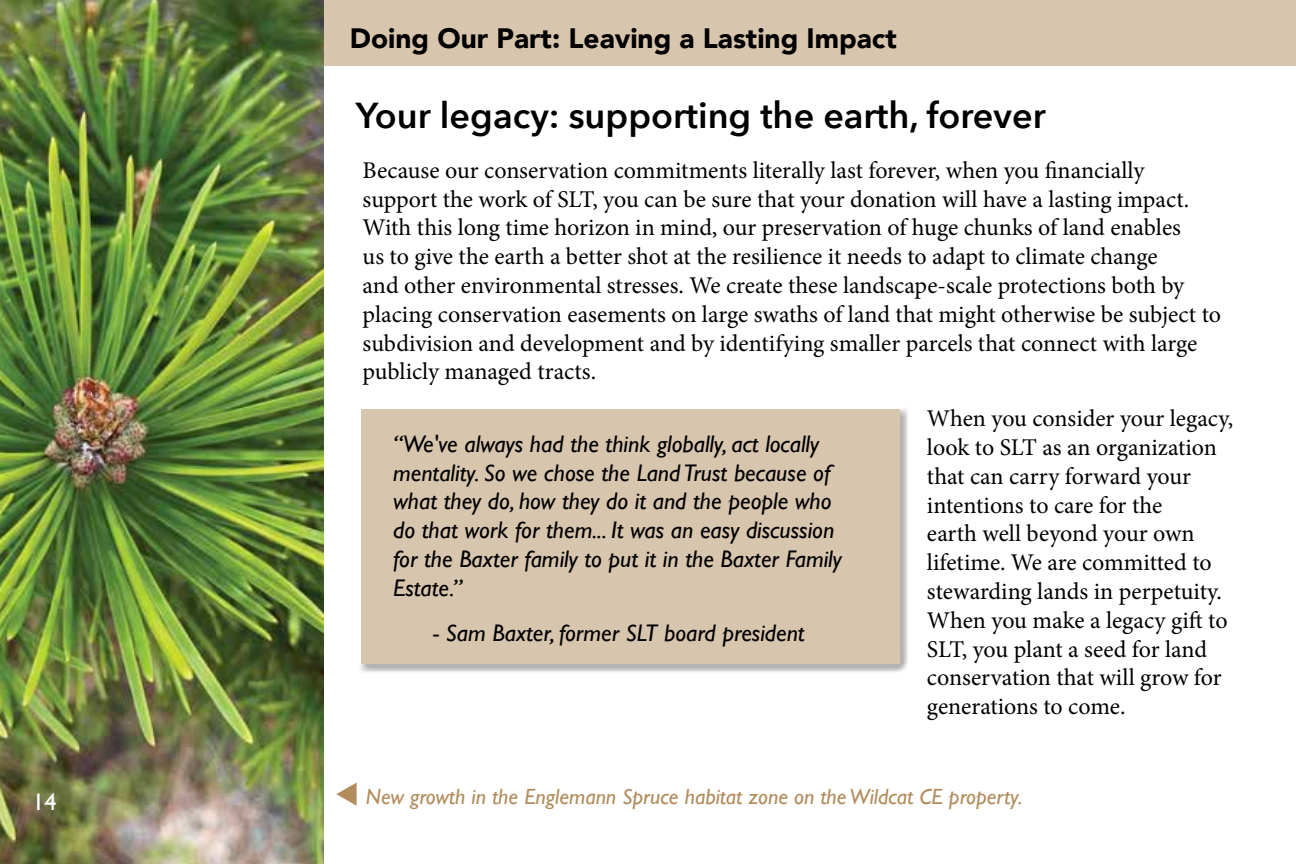
<style>
.page{position:relative;width:1296px;height:864px;background:#fff}
.page>*{position:absolute;margin:0;border:0;box-sizing:border-box;transform-origin:0 0}
.t1{font:600 36px "Avenir Next";color:#000}
.t2{font:900 28px "Avenir";color:#000}
.t3{font:24px/28.8px "Minion Pro";letter-spacing:-.005em;color:#000}
.t4{font:italic 24px/28.8px "Gill Sans";color:#000}
.t5{font:24px "Gill Sans";color:#fff}
.t6{font:italic 22px "Gill Sans";color:#b28c5c}
.t7{font:20px "Minion Pro";color:#fff}
.s1{font-weight:700;font-size:28px}
</style>
<div class="page">
<div style="left:231px;top:0;width:1065px;height:66px;background:#d8c5ad"></div>
<img style="left:0;top:0;width:323px;height:864px">
<div style="left:354px;top:402px;width:555px;height:271px;background:#000;opacity:.6"></div>
<div style="left:361px;top:409px;width:539px;height:255px;background:#d8c5ad"></div>
<p class="t5" style="left:32px;top:788px;width:56px">14<span class="s1">14</span></p>
<p class="t7" style="left:33px;top:800px;width:21px">14</p>
<p class="t2" style="left:350px;top:14px;width:548px">Doing Our Part: Leaving a Lasting Impact</p>
<h1 class="t1" style="left:356px;top:85px;width:691px">Your legacy: supporting the earth, forever</h1>
<p class="t3" style="left:363px;top:156px;width:860px">Because our conservation commitments literally last forever, when you financially support the work of SLT, you can be sure that your donation will have a lasting impact.<br>With this long time horizon in mind, our preservation of huge chunks of land enables<br>us to give the earth a better shot at the resilience it needs to adapt to climate change<br>and other environmental stresses. We create these landscape-scale protections both by placing conservation easements on large swaths of land that might otherwise be subject to subdivision and development and by identifying smaller parcels that connect with large publicly managed tracts.</p>
<p class="t3" style="left:927px;top:404px;width:308px">When you consider your legacy, look to SLT as an organization that can carry forward your intentions to care for the<br>earth well beyond your own lifetime. We are committed to stewarding lands in perpetuity.<br>When you make a legacy gift to<br>SLT, you plant a seed for land conservation that will grow for generations to come.</p>
<p class="t4" style="left:393px;top:429px;width:450px">“We've always had the think globally, act locally mentality. So we chose the Land Trust because of what they do, how they do it and the people who do that work for them... It was an easy discussion for the Baxter family to put it in the Baxter Family Estate.”</p>
<p class="t4" style="left:433px;top:618px;width:373px">- Sam Baxter, former SLT board president</p>
<p class="t6" style="left:335px;top:784px;width:689px">▼ New growth in the Englemann Spruce habitat zone on the Wildcat CE property.</p>
</div>
